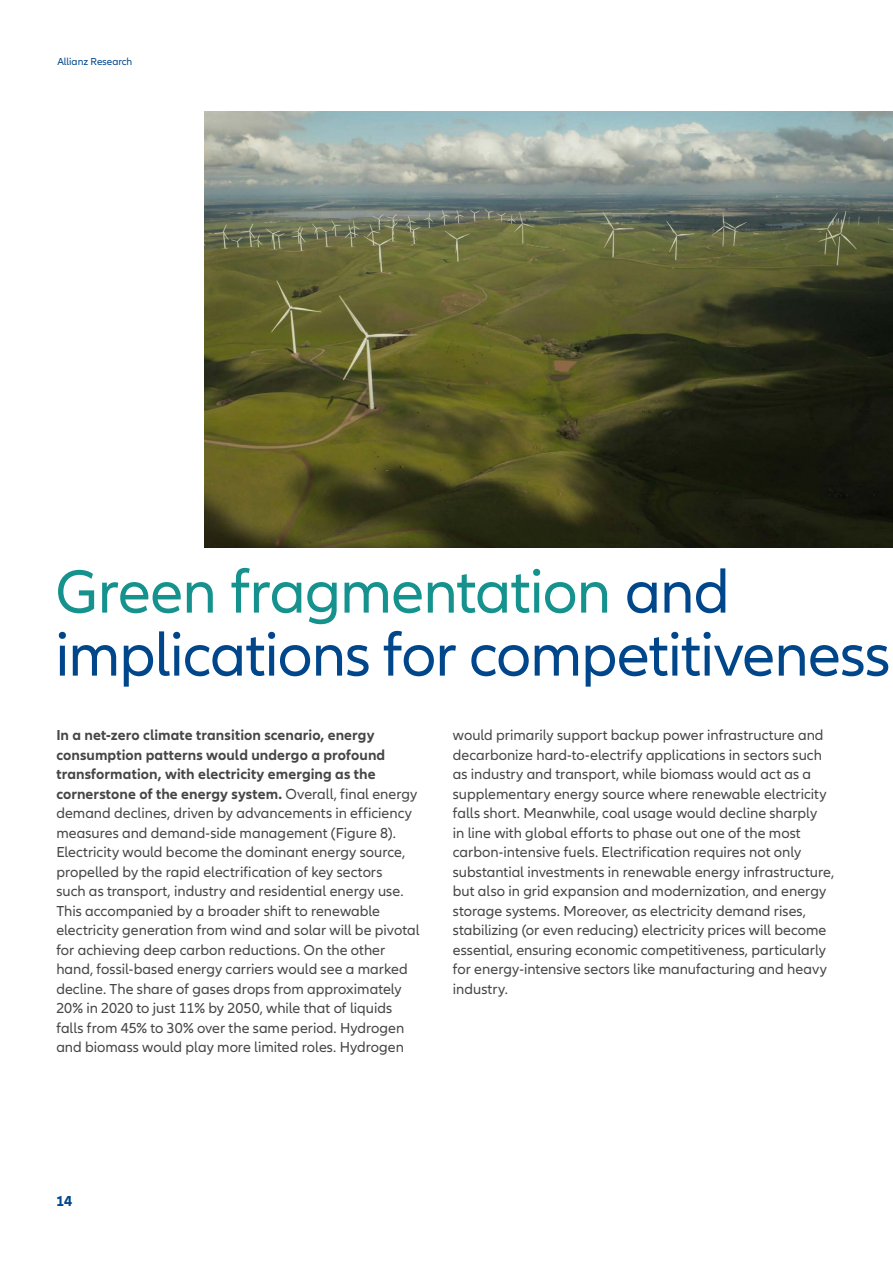
<style>
.page{position:relative;width:893px;height:1263px;background:#fff}
.page>*{position:absolute;margin:0;border:0;box-sizing:border-box;transform-origin:0 0}
.t1{font:63px/63px "Allianz Neo";letter-spacing:-.015em;color:#00468b}
.t2{font:15px/19.5px "Allianz Neo";color:#464547}
.t3{font:700 15px "Allianz Neo";color:#00468b}
.t4{font:10.5px "Allianz Neo";color:#00468b}
.s1{color:#15928d}
.s2{font-weight:700}
</style>
<div class="page">
<img style="left:204px;top:111px;width:688px;height:437px">
<p class="t4" style="left:57px;top:56px;width:76px">Allianz Research</p>
<h1 class="t1" style="left:55px;top:562px;width:837px"><span class="s1">Green fragmentation</span> and implications for competitiveness</h1>
<p class="t2" style="left:56px;top:726px;width:365px"><span class="s2">In a net-zero climate transition scenario, energy consumption patterns would undergo a profound transformation, with electricity emerging as the cornerstone of the energy system.</span> Overall, final energy demand declines, driven by advancements in efficiency measures and demand-side management (Figure 8).<br>Electricity would become the dominant energy source, propelled by the rapid electrification of key sectors<br>such as transport, industry and residential energy use.<br>This accompanied by a broader shift to renewable electricity generation from wind and solar will be pivotal for achieving deep carbon reductions. On the other hand, fossil-based energy carriers would see a marked decline. The share of gases drops from approximately 20% in 2020 to just 11% by 2050, while that of liquids falls from 45% to 30% over the same period. Hydrogen and biomass would play more limited roles. Hydrogen</p>
<p class="t2" style="left:453px;top:726px;width:383px">would primarily support backup power infrastructure and decarbonize hard-to-electrify applications in sectors such as industry and transport, while biomass would act as a supplementary energy source where renewable electricity falls short. Meanwhile, coal usage would decline sharply<br>in line with global efforts to phase out one of the most carbon-intensive fuels. Electrification requires not only substantial investments in renewable energy infrastructure, but also in grid expansion and modernization, and energy storage systems. Moreover, as electricity demand rises, stabilizing (or even reducing) electricity prices will become essential, ensuring economic competitiveness, particularly for energy-intensive sectors like manufacturing and heavy industry.</p>
<p class="t3" style="left:56px;top:1192px;width:18px">14</p>
</div>
